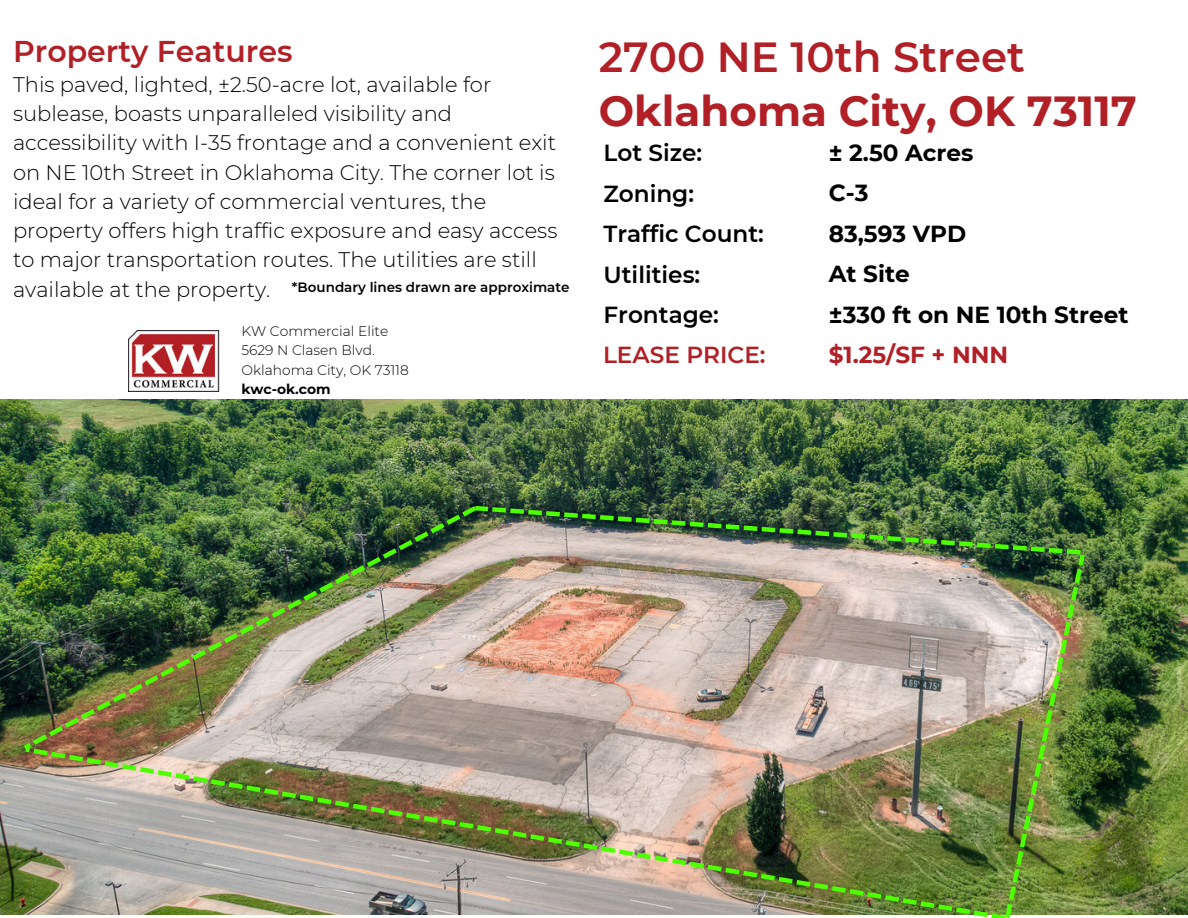
<style>
.page{position:relative;width:1188px;height:918px;background:#fff}
.page>*{position:absolute;margin:0;border:0;box-sizing:border-box;transform-origin:0 0}
.t1{font:700 42px "Montserrat";color:#b12026}
.t2{font:600 42px "Montserrat";color:#b12026}
.t3{font:600 30px "Montserrat";color:#b12026}
.t4{font:700 23.25px "Montserrat";color:#000}
.t5{font:600 23.25px "Montserrat";color:#000}
.t6{font:700 23.25px "Montserrat";color:#b12026}
.t7{font:600 23.25px "Montserrat";color:#b12026}
.t8{font:300 21px/29.2px "Montserrat";color:#000}
.t9{font:300 13.8px "Montserrat";color:#000}
.t10{font:700 13.8px "Montserrat";color:#000}
.t11{font:600 13.5px "Montserrat";color:#000}
</style>
<div class="page">
<img style="left:128px;top:331px;width:91px;height:60px">
<img style="left:0;top:400px;width:1188px;height:515px">
<img style="left:26px;top:750px;width:449px;height:165px">
<img style="left:24px;top:506px;width:451px;height:244px">
<img style="left:475px;top:506px;width:610px;height:412px">
<p class="t3" style="left:13px;top:33px;width:281px">Property Features</p>
<p class="t2" style="left:599px;top:31px;width:428px">2700 NE 10th Street</p>
<p class="t8" style="left:13px;top:70px;width:546px">This paved, lighted, ±2.50-acre lot, available for sublease, boasts unparalleled visibility and accessibility with I-35 frontage and a convenient exit on NE 10th Street in Oklahoma City. The corner lot is ideal for a variety of commercial ventures, the property offers high traffic exposure and easy access to major transportation routes. The utilities are still available at the property.</p>
<h6 class="t1" style="left:599px;top:85px;width:540px">Oklahoma City, OK 73117</h6>
<p class="t5" style="left:604px;top:139px;width:100px">Lot Size:</p>
<p class="t4" style="left:829px;top:139px;width:146px">± 2.50 Acres</p>
<h1 class="t5" style="left:604px;top:179px;width:92px">Zoning:</h1>
<h1 class="t4" style="left:829px;top:179px;width:41px">C-3</h1>
<h4 class="t5" style="left:604px;top:220px;width:162px">Traffic Count:</h4>
<h4 class="t4" style="left:829px;top:219px;width:139px">83,593 VPD</h4>
<h4 class="t5" style="left:604px;top:260px;width:98px">Utilities:</h4>
<h3 class="t4" style="left:829px;top:260px;width:82px">At Site</h3>
<p class="t11" style="left:292px;top:279px;width:279px">*Boundary lines drawn are approximate</p>
<h4 class="t9" style="left:241px;top:323px;width:148px">KW Commercial Elite</h4>
<h4 class="t9" style="left:241px;top:342px;width:135px">5629 N Clasen Blvd.</h4>
<h4 class="t9" style="left:241px;top:361px;width:169px">Oklahoma City, OK 73118</h4>
<h4 class="t10" style="left:241px;top:381px;width:91px">kwc-ok.com</h4>
<h3 class="t5" style="left:604px;top:300px;width:117px">Frontage:</h3>
<h3 class="t4" style="left:829px;top:300px;width:301px">±330 ft on NE 10th Street</h3>
<h4 class="t7" style="left:603px;top:340px;width:164px">LEASE PRICE:</h4>
<h3 class="t6" style="left:829px;top:340px;width:181px">$1.25/SF + NNN</h3>
</div>
